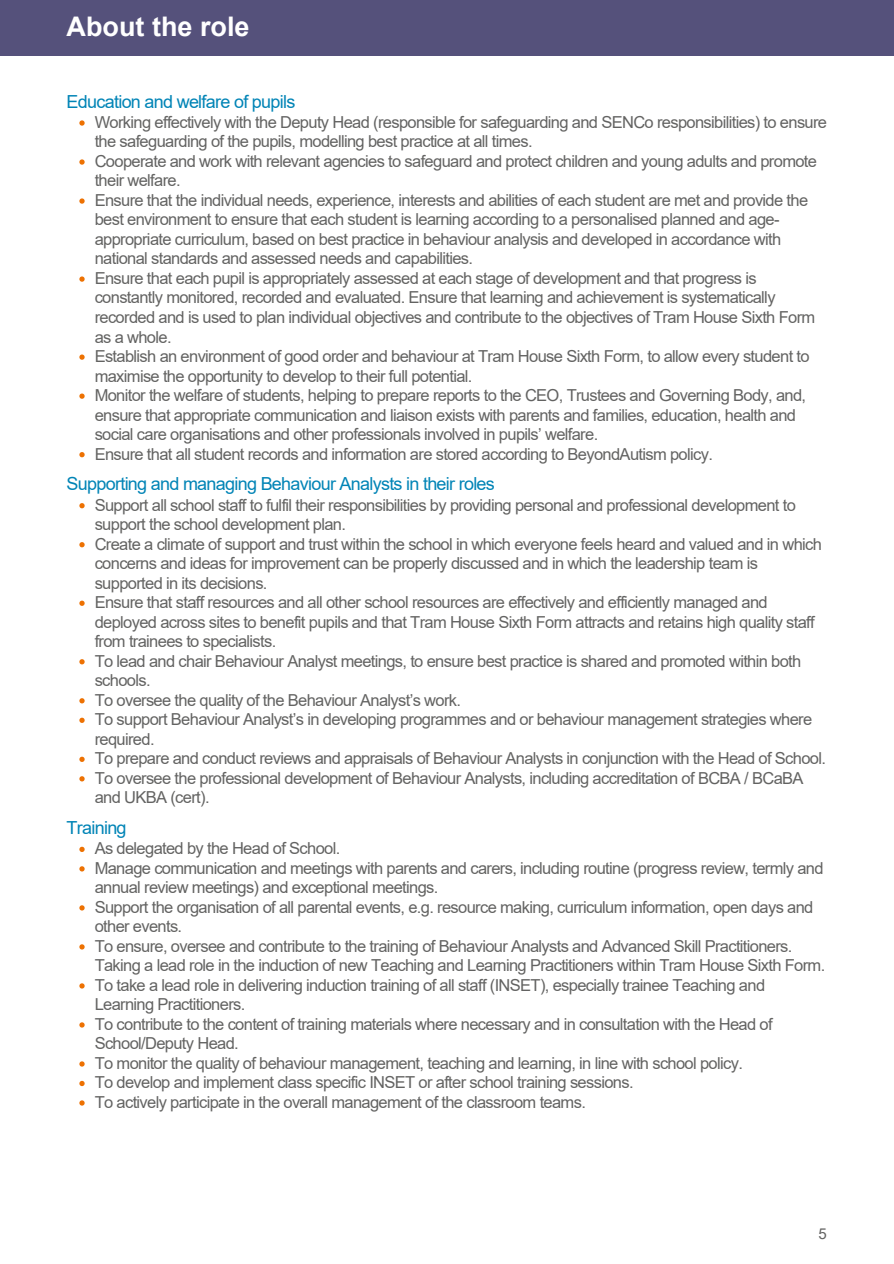
<style>
.page{position:relative;width:894px;height:1264px;background:#fff}
.page>*{position:absolute;margin:0;border:0;box-sizing:border-box;transform-origin:0 0}
.t1{font:700 27px "Arial";color:#fff}
.t2{font:18px "Arial";letter-spacing:-.04em;color:#0084b6}
.t3{font:16.5px/19.5px "Arial";letter-spacing:-.04em;color:#636362}
.t4{font:15px "Arial";color:#636362}
</style>
<div class="page">
<div style="left:0;top:0;width:893px;height:56px;background:#55517b"></div>
<svg style="left:79px;top:120px;width:6px;height:6px"></svg>
<svg style="left:79px;top:159px;width:6px;height:6px"></svg>
<svg style="left:79px;top:198px;width:6px;height:6px"></svg>
<svg style="left:79px;top:276px;width:6px;height:6px"></svg>
<svg style="left:79px;top:354px;width:6px;height:6px"></svg>
<svg style="left:79px;top:393px;width:6px;height:6px"></svg>
<svg style="left:79px;top:452px;width:6px;height:5px"></svg>
<svg style="left:79px;top:503px;width:6px;height:5px"></svg>
<svg style="left:79px;top:542px;width:6px;height:5px"></svg>
<svg style="left:79px;top:600px;width:6px;height:6px"></svg>
<svg style="left:79px;top:659px;width:6px;height:5px"></svg>
<svg style="left:79px;top:698px;width:6px;height:5px"></svg>
<svg style="left:79px;top:717px;width:6px;height:6px"></svg>
<svg style="left:79px;top:756px;width:6px;height:6px"></svg>
<svg style="left:79px;top:776px;width:6px;height:5px"></svg>
<svg style="left:79px;top:846px;width:6px;height:6px"></svg>
<svg style="left:79px;top:866px;width:6px;height:5px"></svg>
<svg style="left:79px;top:905px;width:6px;height:5px"></svg>
<svg style="left:79px;top:944px;width:6px;height:5px"></svg>
<svg style="left:79px;top:983px;width:6px;height:5px"></svg>
<svg style="left:79px;top:1022px;width:6px;height:5px"></svg>
<svg style="left:79px;top:1061px;width:6px;height:5px"></svg>
<svg style="left:79px;top:1080px;width:6px;height:6px"></svg>
<svg style="left:79px;top:1100px;width:6px;height:5px"></svg>
<p class="t1" style="left:67px;top:12px;width:184px">About the role</p>
<h1 class="t2" style="left:67px;top:91px;width:230px">Education and welfare of pupils</h1>
<p class="t3" style="left:95px;top:112px;width:733px">Working effectively with the Deputy Head (responsible for safeguarding and SENCo responsibilities) to ensure the safeguarding of the pupils, modelling best practice at all times.</p>
<p class="t3" style="left:95px;top:151px;width:723px">Cooperate and work with relevant agencies to safeguard and protect children and young adults and promote their welfare.</p>
<p class="t3" style="left:95px;top:190px;width:714px">Ensure that the individual needs, experience, interests and abilities of each student are met and provide the best environment to ensure that each student is learning according to a personalised planned and age&shy;appropriate curriculum, based on best practice in behaviour analysis and developed in accordance with national standards and assessed needs and capabilities.</p>
<p class="t3" style="left:95px;top:268px;width:721px">Ensure that each pupil is appropriately assessed at each stage of development and that progress is constantly monitored, recorded and evaluated. Ensure that learning and achievement is systematically recorded and is used to plan individual objectives and contribute to the objectives of Tram House Sixth Form as a whole.</p>
<p class="t3" style="left:95px;top:346px;width:716px">Establish an environment of good order and behaviour at Tram House Sixth Form, to allow every student to maximise the opportunity to develop to their full potential.</p>
<p class="t3" style="left:95px;top:385px;width:712px">Monitor the welfare of students, helping to prepare reports to the CEO, Trustees and Governing Body, and, ensure that appropriate communication and liaison exists with parents and families, education, health and social care organisations and other professionals involved in pupils’ welfare.</p>
<p class="t3" style="left:95px;top:444px;width:619px">Ensure that all student records and information are stored according to BeyondAutism policy.</p>
<p class="t2" style="left:67px;top:474px;width:429px">Supporting and managing Behaviour Analysts in their roles</p>
<p class="t3" style="left:95px;top:495px;width:702px">Support all school staff to fulfil their responsibilities by providing personal and professional development to support the school development plan.</p>
<p class="t3" style="left:95px;top:534px;width:728px">Create a climate of support and trust within the school in which everyone feels heard and valued and in which concerns and ideas for improvement can be properly discussed and in which the leadership team is supported in its decisions.</p>
<p class="t3" style="left:95px;top:592px;width:721px">Ensure that staff resources and all other school resources are effectively and efficiently managed and deployed across sites to benefit pupils and that Tram House Sixth Form attracts and retains high quality staff from trainees to specialists.</p>
<p class="t3" style="left:95px;top:651px;width:708px">To lead and chair Behaviour Analyst meetings, to ensure best practice is shared and promoted within both schools.</p>
<p class="t3" style="left:95px;top:690px;width:368px">To oversee the quality of the Behaviour Analyst’s work.</p>
<p class="t3" style="left:95px;top:709px;width:719px">To support Behaviour Analyst’s in developing programmes and or behaviour management strategies where required.</p>
<p class="t3" style="left:95px;top:748px;width:732px">To prepare and conduct reviews and appraisals of Behaviour Analysts in conjunction with the Head of School.</p>
<p class="t3" style="left:95px;top:768px;width:710px">To oversee the professional development of Behaviour Analysts, including accreditation of BCBA / BCaBA and UKBA (cert).</p>
<p class="t2" style="left:67px;top:817px;width:61px">Training</p>
<p class="t3" style="left:95px;top:838px;width:247px">As delegated by the Head of School.</p>
<p class="t3" style="left:95px;top:858px;width:730px">Manage communication and meetings with parents and carers, including routine (progress review, termly and annual review meetings) and exceptional meetings.</p>
<p class="t3" style="left:95px;top:897px;width:720px">Support the organisation of all parental events, e.g. resource making, curriculum information, open days and other events.</p>
<p class="t3" style="left:95px;top:936px;width:732px">To ensure, oversee and contribute to the training of Behaviour Analysts and Advanced Skill Practitioners.<br>Taking a lead role in the induction of new Teaching and Learning Practitioners within Tram House Sixth Form.</p>
<p class="t3" style="left:95px;top:975px;width:671px">To take a lead role in delivering induction training of all staff (INSET), especially trainee Teaching and<br>Learning Practitioners.</p>
<p class="t3" style="left:95px;top:1014px;width:679px">To contribute to the content of training materials where necessary and in consultation with the Head of<br>School/Deputy Head.</p>
<p class="t3" style="left:95px;top:1053px;width:649px">To monitor the quality of behaviour management, teaching and learning, in line with school policy.</p>
<p class="t3" style="left:95px;top:1072px;width:540px">To develop and implement class specific INSET or after school training sessions.</p>
<p class="t3" style="left:95px;top:1092px;width:492px">To actively participate in the overall management of the classroom teams.</p>
<p class="t4" style="left:818px;top:1225px;width:10px">5</p>
</div>
